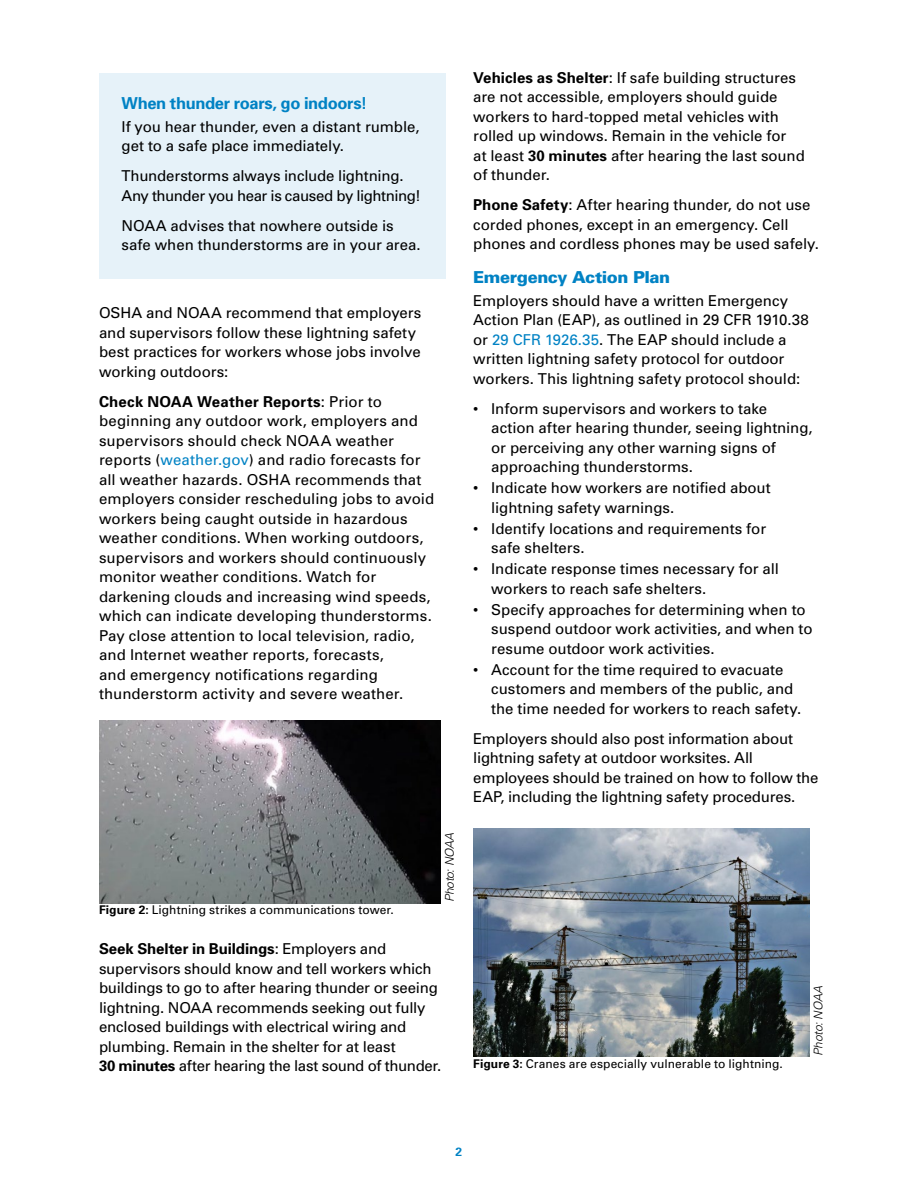
<style>
.page{position:relative;width:918px;height:1188px;background:#fff}
.page>*{position:absolute;margin:0;border:0;box-sizing:border-box;transform-origin:0 0}
.t1{font:700 16.5px "Univers";letter-spacing:-.02em;color:#0082c4}
.Subhead{font:900 16.5px "Univers";letter-spacing:-.025em;color:#0082c4}
.Bodytext{font:15px/19.5px "Univers";color:#000}
.Bodytext-2{font:15px/19.5px "Univers";letter-spacing:-.02em;color:#000}
.t2{font:12px "Univers";letter-spacing:.005em;color:#000}
.t3{font:italic 300 12px "Univers";color:#000}
.Subhead-2{font:700 12px "Univers";color:#0082c4}
.s1{font-weight:700}
.s2{color:#0082c4}
</style>
<div class="page">
<div style="left:99px;top:73px;width:347px;height:206px;background:#e6f2f9"></div>
<img style="left:99px;top:720px;width:342px;height:183px">
<img style="left:473px;top:829px;width:337px;height:228px">
<p class="t1" style="left:122px;top:93px;width:247px">When thunder roars, go indoors!</p>
<p class="Bodytext" style="left:122px;top:116px;width:300px">If you hear thunder, even a distant rumble, get to a safe place immediately.</p>
<p class="Bodytext-2" style="left:122px;top:166px;width:301px">Thunderstorms always include lightning.<br>Any thunder you hear is caused by lightning!</p>
<p class="Bodytext" style="left:122px;top:215px;width:301px">NOAA advises that nowhere outside is safe when thunderstorms are in your area.</p>
<p class="Bodytext" style="left:99px;top:303px;width:324px">OSHA and NOAA recommend that employers and supervisors follow these lightning safety best practices for workers whose jobs involve working outdoors:</p>
<p class="Bodytext" style="left:99px;top:391px;width:337px"><span class="s1">Check NOAA Weather Reports</span>: Prior to beginning any outdoor work, employers and supervisors should check NOAA weather reports (<span class="s2">weather.gov</span>) and radio forecasts for all weather hazards. OSHA recommends that employers consider rescheduling jobs to avoid workers being caught outside in hazardous weather conditions. When working outdoors, supervisors and workers should continuously monitor weather conditions. Watch for darkening clouds and increasing wind speeds, which can indicate developing thunderstorms.<br>Pay close attention to local television, radio, and Internet weather reports, forecasts,<br>and emergency notifications regarding thunderstorm activity and severe weather.</p>
<p class="t2" style="left:99px;top:903px;width:296px"><span class="s1">Figure 2:</span> Lightning strikes a communications tower.</p>
<p class="t3" style="left:442px;top:902px;width:71px;rotate:-90deg">Photo: NOAA</p>
<p class="Bodytext" style="left:99px;top:939px;width:344px"><span class="s1">Seek Shelter in Buildings</span>: Employers and supervisors should know and tell workers which buildings to go to after hearing thunder or seeing lightning. NOAA recommends seeking out fully enclosed buildings with electrical wiring and plumbing. Remain in the shelter for at least<br><span class="s1">30 minutes</span> after hearing the last sound of thunder.</p>
<p class="Bodytext" style="left:473px;top:67px;width:333px"><span class="s1">Vehicles as Shelter</span>: If safe building structures are not accessible, employers should guide workers to hard-topped metal vehicles with rolled up windows. Remain in the vehicle for<br>at least <span class="s1">30 minutes</span> after hearing the last sound of thunder.</p>
<p class="Bodytext" style="left:473px;top:195px;width:347px"><span class="s1">Phone Safety</span>: After hearing thunder, do not use corded phones, except in an emergency. Cell phones and cordless phones may be used safely.</p>
<h2 class="Subhead" style="left:473px;top:267px;width:198px">Emergency Action Plan</h2>
<p class="Bodytext" style="left:473px;top:290px;width:337px">Employers should have a written Emergency Action Plan (EAP), as outlined in 29 CFR 1910.38 or <span class="s2">29 CFR 1926.35</span>. The EAP should include a written lightning safety protocol for outdoor workers. This lightning safety protocol should:</p>
<p class="Bodytext" style="left:491px;top:398px;width:323px;text-indent:-18px">• Inform supervisors and workers to take action after hearing thunder, seeing lightning, or perceiving any other warning signs of approaching thunderstorms.</p>
<p class="Bodytext" style="left:491px;top:478px;width:281px;text-indent:-18px">• Indicate how workers are notified about lightning safety warnings.</p>
<p class="Bodytext" style="left:491px;top:518px;width:276px;text-indent:-18px">• Identify locations and requirements for safe shelters.</p>
<p class="Bodytext" style="left:491px;top:559px;width:289px;text-indent:-18px">• Indicate response times necessary for all workers to reach safe shelters.</p>
<p class="Bodytext" style="left:491px;top:599px;width:323px;text-indent:-18px">• Specify approaches for determining when to suspend outdoor work activities, and when to resume outdoor work activities.</p>
<p class="Bodytext" style="left:491px;top:659px;width:312px;text-indent:-18px">• Account for the time required to evacuate customers and members of the public, and the time needed for workers to reach safety.</p>
<p class="Bodytext" style="left:473px;top:728px;width:347px">Employers should also post information about lightning safety at outdoor worksites. All employees should be trained on how to follow the EAP, including the lightning safety procedures.</p>
<p class="t2" style="left:473px;top:1056px;width:311px"><span class="s1">Figure 3:</span> Cranes are especially vulnerable to lightning.</p>
<p class="t3" style="left:811px;top:1056px;width:71px;rotate:-90deg">Photo: NOAA</p>
<h2 class="Subhead-2" style="left:456px;top:1144px;width:8px">2</h2>
</div>
